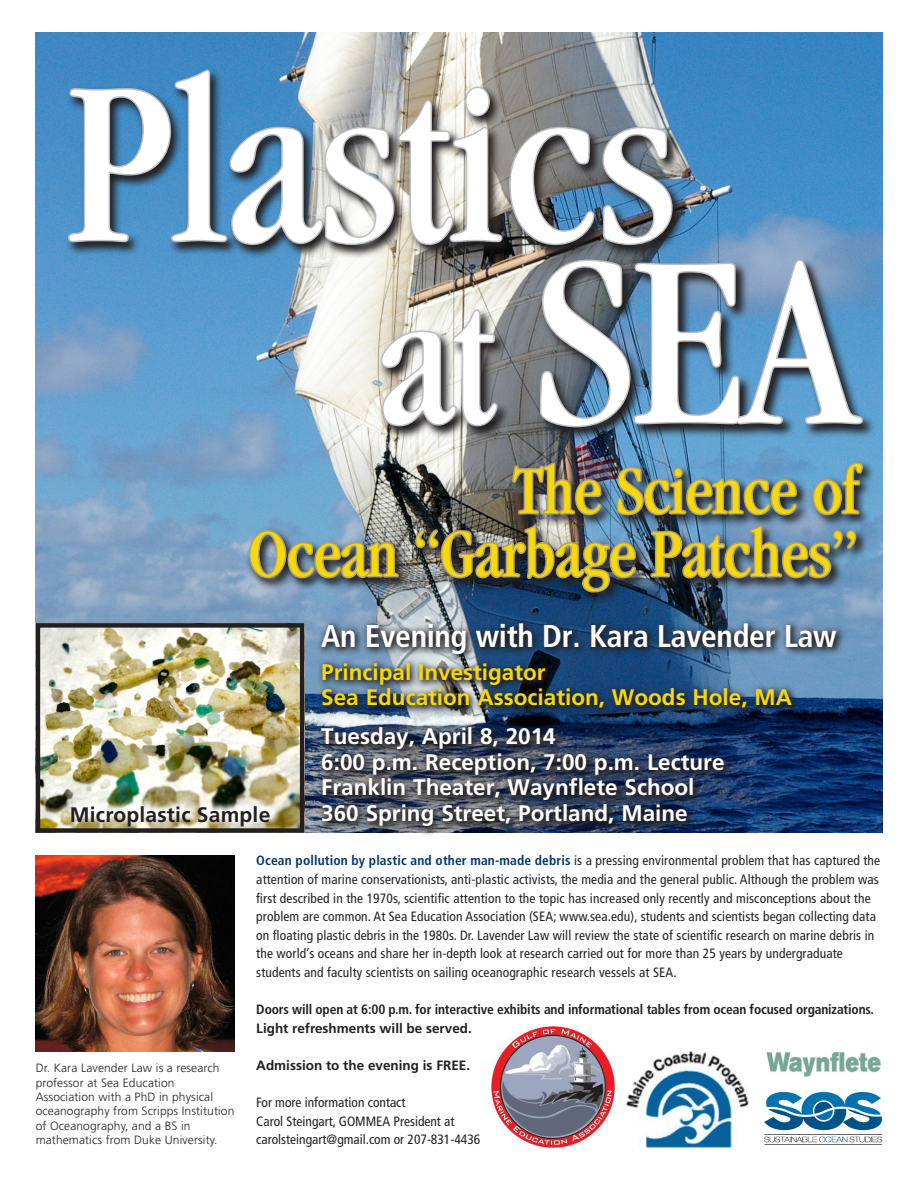
<style>
.page{position:relative;width:918px;height:1188px;background:#fff}
.page>*{position:absolute;margin:0;border:0;box-sizing:border-box;transform-origin:0 0}
.t1{font:condensed 250.5px "Garamond";color:#fff}
.t2{font:condensed 238.5px "Garamond";color:#fff}
.t3{font:condensed 69px/63px "Garamond";color:#f6d90a;text-align:right}
.t4{font:700 condensed 31.5px "Frutiger";letter-spacing:-.01em;color:#fff}
.t5{font:700 22.5px/25.5px "Frutiger";color:#fff}
.t6{font:700 22.5px/25.5px "Frutiger";color:#f6d90a}
.t7{font:700 21px "Frutiger";letter-spacing:.01em;color:#231f20}
.t8{font:condensed 13.5px/18.6px "Frutiger";letter-spacing:.01em;color:#231f20}
.t9{font:700 condensed 13.5px/18.6px "Frutiger";letter-spacing:-.01em;color:#231f20}
.t10{font:700 13.5px "Frutiger";color:#231f20}
.t11{font:300 12px/14.4px "Frutiger";letter-spacing:.01em;color:#231f20}
.s1{font-size:192px}
.s2{font-weight:700;color:#00376e}
.s3{font-stretch:normal}
</style>
<div class="page">
<img style="left:36px;top:32px;width:846px;height:801px">
<img style="left:36px;top:855px;width:198px;height:197px">
<img style="left:41px;top:628px;width:258px;height:200px">
<div style="left:36px;top:623px;width:268px;height:210px;border:4px solid #231f20"></div>
<img style="left:69px;top:796px;width:212px;height:34px">
<img style="left:378px;top:258px;width:498px;height:184px">
<svg style="left:379px;top:308px;width:120px;height:120px;background:#989692"></svg>
<svg style="left:538px;top:258px;width:326px;height:171px;background:#597187"></svg>
<img style="left:245px;top:460px;width:630px;height:146px">
<img style="left:248px;top:529px;width:152px;height:51px">
<img style="left:414px;top:461px;width:451px;height:133px">
<img style="left:316px;top:618px;width:530px;height:217px">
<img style="left:65px;top:67px;width:621px;height:192px">
<img style="left:67px;top:68px;width:607px;height:179px">
<img style="left:492px;top:1026px;width:122px;height:121px">
<img style="left:764px;top:1091px;width:118px;height:54px">
<img style="left:627px;top:1052px;width:122px;height:96px">
<img style="left:766px;top:1051px;width:115px;height:26px">
<p class="t2" style="left:67px;top:31px;width:611px">Plastics</p>
<p class="t1" style="left:378px;top:203px;width:479px"><span class="s1">at</span> SEA</p>
<p class="t3" style="left:249px;top:459px;width:611px">The Science of<br>Ocean “Garbage Patches”</p>
<p class="t4" style="left:321px;top:617px;width:517px">An Evening with Dr. Kara Lavender Law</p>
<p class="t6" style="left:321px;top:659px;width:472px">Principal Investigator<br>Sea Education Association, Woods Hole, MA</p>
<p class="t5" style="left:321px;top:723px;width:405px">Tuesday, April 8, 2014<br>6:00 p.m. Reception, 7:00 p.m. Lecture Franklin Theater, Waynflete School 360 Spring Street, Portland, Maine</p>
<p class="t7" style="left:70px;top:803px;width:202px">Microplastic Sample</p>
<p class="t11" style="left:36px;top:1061px;width:200px">Dr. Kara Lavender Law is a research professor at Sea Education Association with a PhD in physical oceanography from Scripps Institution of Oceanography, and a BS in mathematics from Duke University.</p>
<p class="t8" style="left:256px;top:852px;width:625px"><span class="s2">Ocean pollution by plastic and other man-made debris</span> is a pressing environmental problem that has captured the attention of marine conservationists, anti-plastic activists, the media and the general public. Although the problem was first described in the 1970s, scientific attention to the topic has increased only recently and misconceptions about the problem are common. At Sea Education Association (SEA; www.sea.edu), students and scientists began collecting data on floating plastic debris in the 1980s. Dr. Lavender Law will review the state of scientific research on marine debris in the world’s oceans and share her in-depth look at research carried out for more than 25 years by undergraduate students and faculty scientists on sailing oceanographic research vessels at SEA.</p>
<p class="t9" style="left:256px;top:1000px;width:619px">Doors will open at 6:00 p.m. for interactive exhibits and informational tables from ocean focused organizations.<br><span class="s3">Light refreshments will be served.</span></p>
<p class="t10" style="left:256px;top:1057px;width:215px">Admission to the evening is FREE.</p>
<p class="t8" style="left:256px;top:1093px;width:226px">For more information contact<br>Carol Steingart, GOMMEA President at carolsteingart@gmail.com or 207-831-4436</p>
</div>
